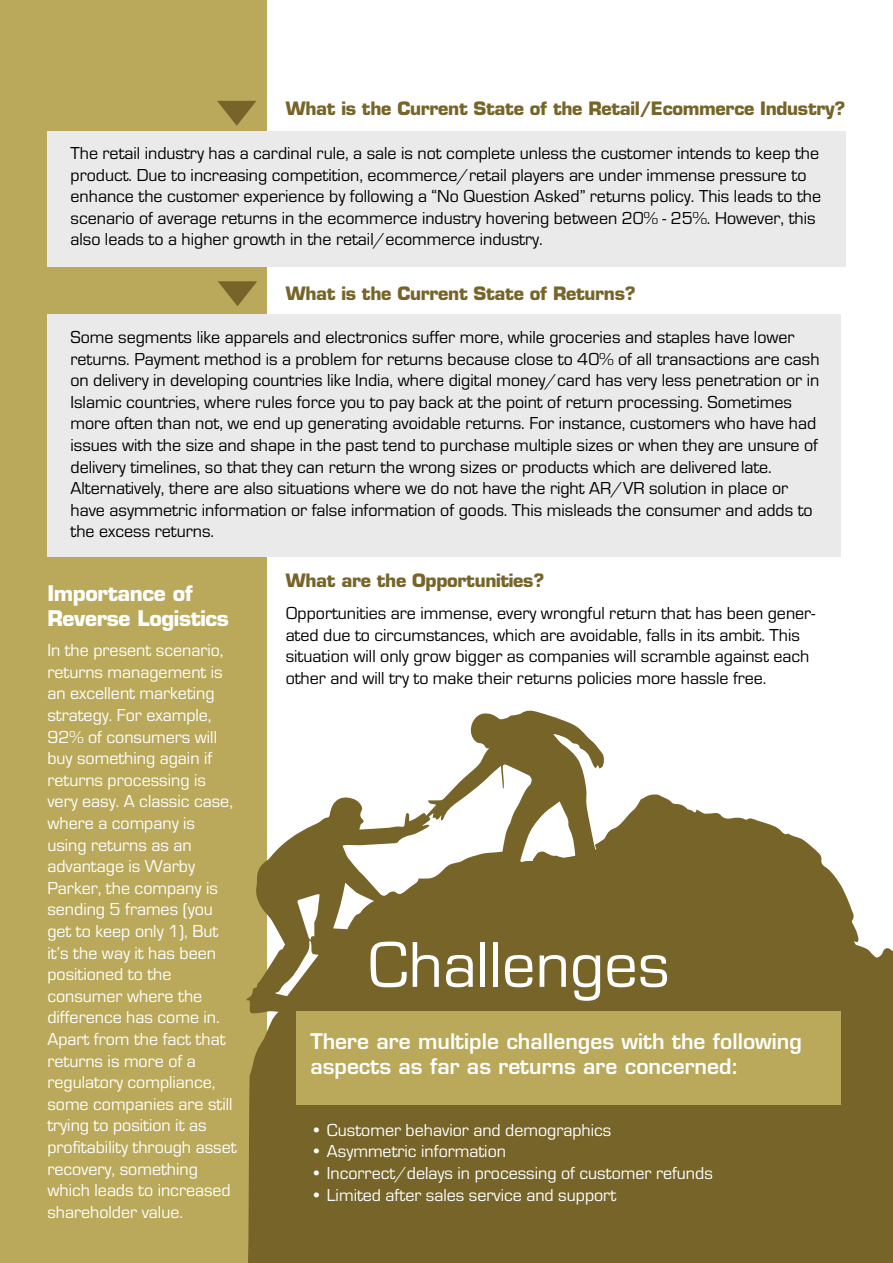
<style>
.page{position:relative;width:893px;height:1263px;background:#fff}
.page>*{position:absolute;margin:0;border:0;box-sizing:border-box;transform-origin:0 0}
.t1{font:67.05px "Eurostile";color:#fff}
.t2{font:600 21px/25.2px "Eurostile LT Std";color:#fff}
.t3{font:700 21px/25.2px "Eurostile LT Std";letter-spacing:-.02em;color:#fff}
.t4{font:18px/21.6px "Eurostile";color:#000}
.t5{font:18px/21.6px "Eurostile";color:#fff}
.t6{font:700 18px "Eurostile LT Std";letter-spacing:-.02em;color:#766428}
</style>
<div class="page">
<div style="left:0;top:0;width:266px;height:1263px;background:#baa95a"></div>
<div style="left:47px;top:131px;width:798px;height:135px;background:#eaeaea"></div>
<div style="left:47px;top:314px;width:793px;height:242px;background:#eaeaea"></div>
<svg style="left:217px;top:101px;width:39px;height:25px"></svg>
<svg style="left:218px;top:281px;width:39px;height:25px"></svg>
<svg style="left:246px;top:710px;width:647px;height:553px;fill:#766428"></svg>
<div style="left:296px;top:1011px;width:544px;height:93px;background:#baa95a"></div>
<p class="t6" style="left:286px;top:98px;width:561px">What is the Current State of the Retail/Ecommerce Industry?</p>
<p class="t4" style="left:70px;top:143px;width:752px">The retail industry has a cardinal rule, a sale is not complete unless the customer intends to keep the product. Due to increasing competition, ecommerce/retail players are under immense pressure to enhance the customer experience by following a “No Question Asked” returns policy. This leads to the scenario of average returns in the ecommerce industry hovering between 20% - 25%. However, this also leads to a higher growth in the retail/ecommerce industry.</p>
<p class="t6" style="left:286px;top:282px;width:351px">What is the Current State of Returns?</p>
<p class="t4" style="left:70px;top:327px;width:751px">Some segments like apparels and electronics suffer more, while groceries and staples have lower returns. Payment method is a problem for returns because close to 40% of all transactions are cash on delivery in developing countries like India, where digital money/card has very less penetration or in Islamic countries, where rules force you to pay back at the point of return processing. Sometimes more often than not, we end up generating avoidable returns. For instance, customers who have had issues with the size and shape in the past tend to purchase multiple sizes or when they are unsure of delivery timelines, so that they can return the wrong sizes or products which are delivered late.<br>Alternatively, there are also situations where we do not have the right AR/VR solution in place or have asymmetric information or false information of goods. This misleads the consumer and adds to the excess returns.</p>
<p class="t3" style="left:47px;top:580px;width:183px">Importance of<br>Reverse Logistics</p>
<p class="t5" style="left:47px;top:640px;width:191px">In the present scenario, returns management is an excellent marketing strategy. For example,<br>92% of consumers will buy something again if returns processing is very easy. A classic case, where a company is using returns as an advantage is Warby<br>Parker, the company is sending 5 frames (you get to keep only 1), But it’s the way it has been positioned to the consumer where the difference has come in.<br>Apart from the fact that returns is more of a regulatory compliance, some companies are still trying to position it as profitability through asset recovery, something which leads to increased shareholder value.</p>
<p class="t6" style="left:286px;top:569px;width:260px">What are the Opportunities?</p>
<p class="t4" style="left:286px;top:603px;width:531px">Opportunities are immense, every wrongful return that has been gener&shy;ated due to circumstances, which are avoidable, falls in its ambit. This situation will only grow bigger as companies will scramble against each other and will try to make their returns policies more hassle free.</p>
<h1 class="t1" style="left:368px;top:929px;width:303px">Challenges</h1>
<p class="t2" style="left:310px;top:1029px;width:493px">There are multiple challenges with the following aspects as far as returns are concerned:</p>
<p class="t5" style="left:310px;top:1119px;width:303px">• Customer behavior and demographics</p>
<p class="t5" style="left:310px;top:1141px;width:197px">• Asymmetric information</p>
<p class="t5" style="left:310px;top:1162px;width:404px">• Incorrect/delays in processing of customer refunds</p>
<p class="t5" style="left:310px;top:1184px;width:307px">• Limited after sales service and support</p>
</div>
